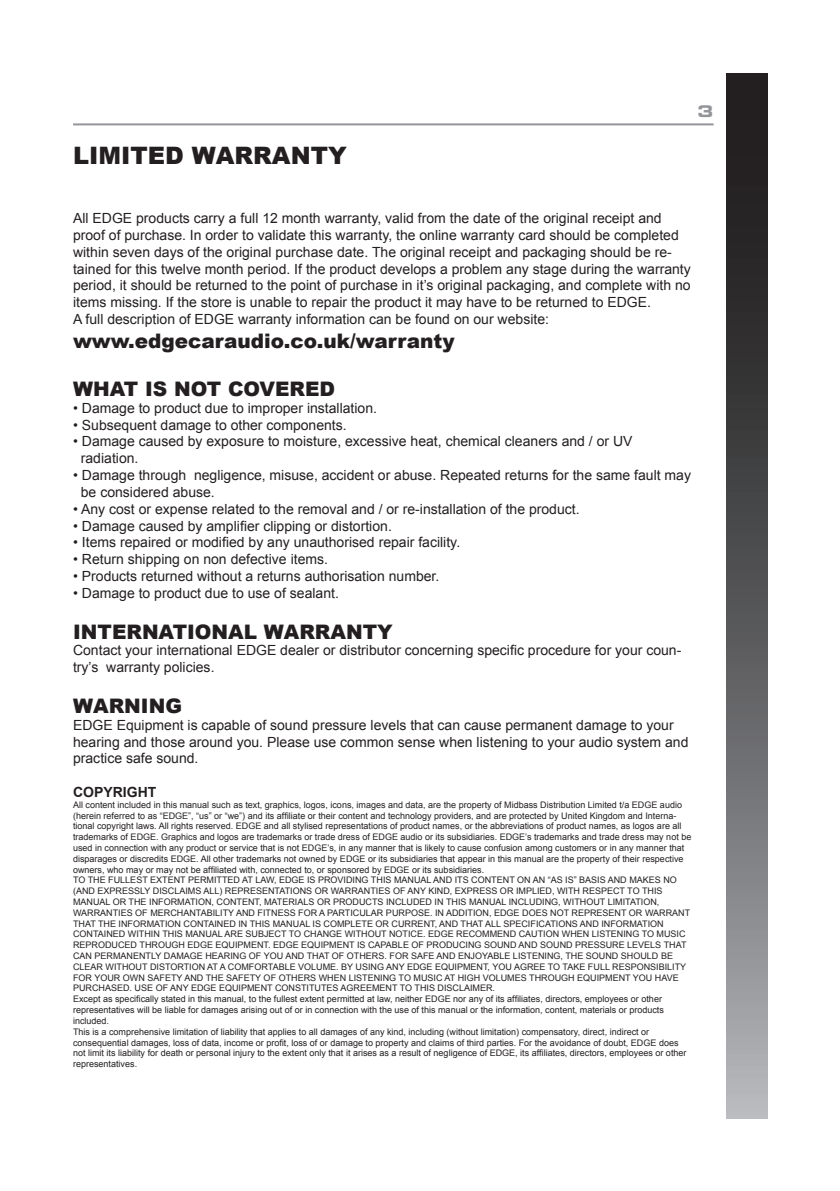
<style>
.page{position:relative;width:840px;height:1191px;background:#fff}
.page>*{position:absolute;margin:0;border:0;box-sizing:border-box;transform-origin:0 0}
.t1{font:900 24px "Arial";color:#231f20}
.t2{font:900 20px "Arial";color:#231f20}
.t3{font:16px "Eurostile LT Std Bold Ex 2";color:#939598}
.t4{font:14px/16.8px "Arial";color:#231f20}
.t5{font:700 14px "Arial";color:#231f20}
.t6{font:9px/10.8px "Arial";color:#231f20}
</style>
<div class="page">
<svg style="left:726px;top:73px;width:41px;height:1046px;background:#5b5b5d"></svg>
<hr style="left:73px;top:123px;width:640px;height:2px;background:#939598">
<p class="t1" style="left:73px;top:138px;width:275px">LIMITED WARRANTY</p>
<p class="t3" style="left:697px;top:100px;width:17px">3</p>
<p class="t4" style="left:73px;top:210px;width:619px">All EDGE products carry a full 12 month warranty, valid from the date of the original receipt and proof of purchase. In order to validate this warranty, the online warranty card should be completed within seven days of the original purchase date. The original receipt and packaging should be re&shy;tained for this twelve month period. If the product develops a problem any stage during the warranty period, it should be returned to the point of purchase in it’s original packaging, and complete with no items missing. If the store is unable to repair the product it may have to be returned to EDGE.</p>
<p class="t4" style="left:73px;top:311px;width:477px">A full description of EDGE warranty information can be found on our website:</p>
<p class="t2" style="left:73px;top:326px;width:383px">www.edgecaraudio.co.uk/warranty</p>
<p class="t2" style="left:73px;top:374px;width:263px">WHAT IS NOT COVERED</p>
<p class="t4" style="left:73px;top:400px;width:305px">• Damage to product due to improper installation.</p>
<p class="t4" style="left:73px;top:416px;width:275px">• Subsequent damage to other components.</p>
<p class="t4" style="left:73px;top:433px;width:560px">• Damage caused by exposure to moisture, excessive heat, chemical cleaners and / or UV</p>
<p class="t4" style="left:81px;top:450px;width:59px">radiation.</p>
<p class="t4" style="left:73px;top:467px;width:619px">• Damage through negligence, misuse, accident or abuse. Repeated returns for the same fault may</p>
<p class="t4" style="left:81px;top:484px;width:135px">be considered abuse.</p>
<p class="t4" style="left:73px;top:500px;width:508px">• Any cost or expense related to the removal and / or re-installation of the product.</p>
<p class="t4" style="left:73px;top:517px;width:320px">• Damage caused by amplifier clipping or distortion.</p>
<p class="t4" style="left:73px;top:534px;width:388px">• Items repaired or modified by any unauthorised repair facility.</p>
<p class="t4" style="left:73px;top:551px;width:256px">• Return shipping on non defective items.</p>
<p class="t4" style="left:73px;top:568px;width:367px">• Products returned without a returns authorisation number.</p>
<p class="t4" style="left:73px;top:584px;width:267px">• Damage to product due to use of sealant.</p>
<p class="t2" style="left:73px;top:617px;width:321px">INTERNATIONAL WARRANTY</p>
<p class="t4" style="left:73px;top:642px;width:609px">Contact your international EDGE dealer or distributor concerning specific procedure for your coun&shy;try’s warranty policies.</p>
<p class="t2" style="left:73px;top:691px;width:110px">WARNING</p>
<p class="t4" style="left:73px;top:716px;width:616px">EDGE Equipment is capable of sound pressure levels that can cause permanent damage to your hearing and those around you. Please use common sense when listening to your audio system and practice safe sound.</p>
<p class="t5" style="left:73px;top:782px;width:85px">COPYRIGHT</p>
<p class="t6" style="left:73px;top:799px;width:619px">All content included in this manual such as text, graphics, logos, icons, images and data, are the property of Midbass Distribution Limited t/a EDGE audio (herein referred to as “EDGE”, “us” or “we”) and its affiliate or their content and technology providers, and are protected by United Kingdom and Interna&shy;tional copyright laws. All rights reserved. EDGE and all stylised representations of product names, or the abbreviations of product names, as logos are all trademarks of EDGE. Graphics and logos are trademarks or trade dress of EDGE audio or its subsidiaries. EDGE’s trademarks and trade dress may not be used in connection with any product or service that is not EDGE’s, in any manner that is likely to cause confusion among customers or in any manner that disparages or discredits EDGE. All other trademarks not owned by EDGE or its subsidiaries that appear in this manual are the property of their respective owners, who may or may not be affiliated with, connected to, or sponsored by EDGE or its subsidiaries.</p>
<p class="t6" style="left:73px;top:875px;width:618px">TO THE FULLEST EXTENT PERMITTED AT LAW, EDGE IS PROVIDING THIS MANUAL AND ITS CONTENT ON AN “AS IS” BASIS AND MAKES NO (AND EXPRESSLY DISCLAIMS ALL) REPRESENTATIONS OR WARRANTIES OF ANY KIND, EXPRESS OR IMPLIED, WITH RESPECT TO THIS MANUAL OR THE INFORMATION, CONTENT, MATERIALS OR PRODUCTS INCLUDED IN THIS MANUAL INCLUDING, WITHOUT LIMITATION, WARRANTIES OF MERCHANTABILITY AND FITNESS FOR A PARTICULAR PURPOSE. IN ADDITION, EDGE DOES NOT REPRESENT OR WARRANT THAT THE INFORMATION CONTAINED IN THIS MANUAL IS COMPLETE OR CURRENT, AND THAT ALL SPECIFICATIONS AND INFORMATION CONTAINED WITHIN THIS MANUAL ARE SUBJECT TO CHANGE WITHOUT NOTICE. EDGE RECOMMEND CAUTION WHEN LISTENING TO MUSIC REPRODUCED THROUGH EDGE EQUIPMENT. EDGE EQUIPMENT IS CAPABLE OF PRODUCING SOUND AND SOUND PRESSURE LEVELS THAT CAN PERMANENTLY DAMAGE HEARING OF YOU AND THAT OF OTHERS. FOR SAFE AND ENJOYABLE LISTENING, THE SOUND SHOULD BE CLEAR WITHOUT DISTORTION AT A COMFORTABLE VOLUME. BY USING ANY EDGE EQUIPMENT, YOU AGREE TO TAKE FULL RESPONSIBILITY FOR YOUR OWN SAFETY AND THE SAFETY OF OTHERS WHEN LISTENING TO MUSIC AT HIGH VOLUMES THROUGH EQUIPMENT YOU HAVE PURCHASED. USE OF ANY EDGE EQUIPMENT CONSTITUTES AGREEMENT TO THIS DISCLAIMER.</p>
<p class="t6" style="left:73px;top:993px;width:590px">Except as specifically stated in this manual, to the fullest extent permitted at law, neither EDGE nor any of its affiliates, directors, employees or other</p>
<p class="t6" style="left:73px;top:1004px;width:592px">representatives will be liable for damages arising out of or in connection with the use of this manual or the information, content, materials or products included.</p>
<p class="t6" style="left:73px;top:1026px;width:614px">This is a comprehensive limitation of liability that applies to all damages of any kind, including (without limitation) compensatory, direct, indirect or consequential damages, loss of data, income or profit, loss of or damage to property and claims of third parties. For the avoidance of doubt, EDGE does not limit its liability for death or personal injury to the extent only that it arises as a result of negligence of EDGE, its affiliates, directors, employees or other representatives.</p>
</div>
